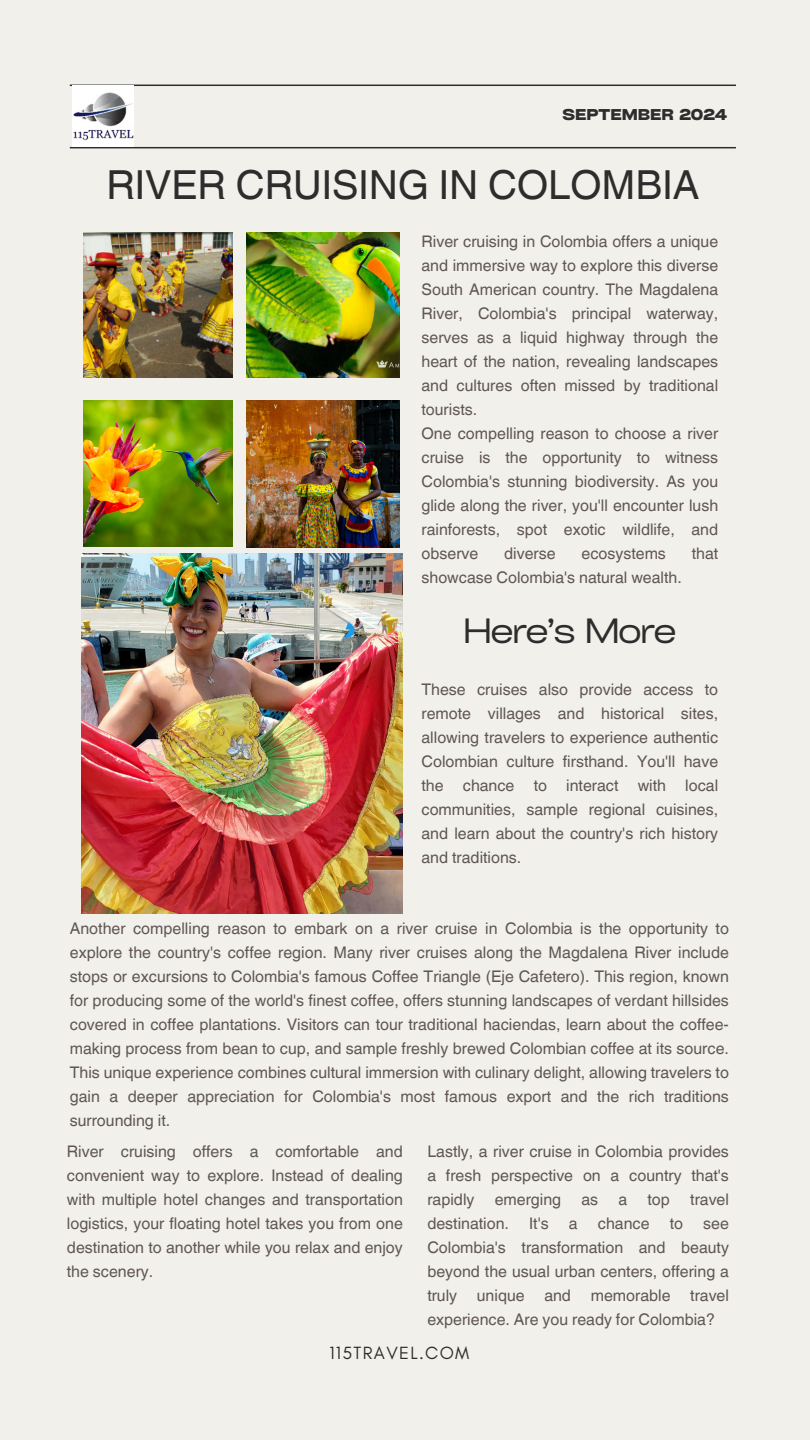
<style>
.page{position:relative;width:810px;height:1440px;background:#f1f0ea}
.page>*{position:absolute;margin:0;border:0;box-sizing:border-box;transform-origin:0 0}
.t1{font:40px "Helvetica World";color:#2e2d2d}
.t2{font:expanded 33.6px "Cy Grotesk";letter-spacing:-.06em;color:#2e2d2d}
.t3{font:18px "Glacial Indifference";letter-spacing:.075em;color:#2e2d2d}
.t4{font:16px/24px "Helvetica World";color:#605654;text-align:justify}
.t5{font:700 expanded 15px "Cy Grotesk";color:#2e2d2d}
</style>
<div class="page">
<img style="left:83px;top:232px;width:149px;height:146px">
<img style="left:83px;top:401px;width:149px;height:145px">
<img style="left:247px;top:232px;width:152px;height:146px">
<img style="left:247px;top:401px;width:152px;height:146px">
<img style="left:81px;top:553px;width:322px;height:361px">
<hr style="left:70px;top:147px;width:666px;height:1px;background:#2e2d2d">
<hr style="left:70px;top:85px;width:666px;height:1px;background:#2e2d2d">
<img style="left:73px;top:85px;width:61px;height:61px">
<h4 class="t5" style="left:563px;top:105px;width:166px">SEPTEMBER 2024</h4>
<h3 class="t1" style="left:106px;top:161px;width:594px">RIVER CRUISING IN COLOMBIA</h3>
<h1 class="t4" style="left:422px;top:229px;width:298px">River cruising in Colombia offers a unique and immersive way to explore this diverse South American country. The Magdalena River, Colombia's principal waterway, serves as a liquid highway through the heart of the nation, revealing landscapes and cultures often missed by traditional tourists.</h1>
<p class="t4" style="left:422px;top:421px;width:298px">One compelling reason to choose a river cruise is the opportunity to witness Colombia's stunning biodiversity. As you glide along the river, you'll encounter lush rainforests, spot exotic wildlife, and observe</p>
<p class="t4" style="left:504px;top:541px;width:53px">diverse</p>
<p class="t4" style="left:581px;top:541px;width:86px">ecosystems</p>
<p class="t4" style="left:692px;top:541px;width:28px">that</p>
<p class="t4" style="left:422px;top:565px;width:262px">showcase Colombia's natural wealth.</p>
<h2 class="t2" style="left:463px;top:609px;width:215px">Here’s More</h2>
<p class="t4" style="left:422px;top:677px;width:298px">These cruises also provide access to remote villages and historical sites, allowing travelers to experience authentic Colombian culture firsthand. You'll have the chance to interact with local communities, sample regional cuisines, and learn about the country's rich history and traditions.</p>
<p class="t4" style="left:70px;top:917px;width:661px">Another compelling reason to embark on a river cruise in Colombia is the opportunity to explore the country's coffee region. Many river cruises along the Magdalena River include stops or excursions to Colombia's famous Coffee Triangle (Eje Cafetero). This region, known for producing some of the world's finest coffee, offers stunning landscapes of verdant hillsides covered in coffee plantations. Visitors can tour traditional haciendas, learn about the coffee&shy;making process from bean to cup, and sample freshly brewed Colombian coffee at its source.<br>This unique experience combines cultural immersion with culinary delight, allowing travelers to gain a deeper appreciation for Colombia's most famous export and the rich traditions surrounding it.</p>
<p class="t4" style="left:427px;top:1140px;width:303px">Lastly, a river cruise in Colombia provides a fresh perspective on a country that's rapidly</p>
<p class="t4" style="left:67px;top:1140px;width:337px">River cruising offers a comfortable and convenient way to explore. Instead of dealing with multiple hotel changes and transportation logistics, your floating hotel takes you from one destination to another while you relax and enjoy the scenery.</p>
<p class="t4" style="left:495px;top:1188px;width:68px">emerging</p>
<p class="t4" style="left:581px;top:1188px;width:18px">as</p>
<p class="t4" style="left:619px;top:1188px;width:10px">a</p>
<p class="t4" style="left:648px;top:1188px;width:24px">top</p>
<p class="t4" style="left:690px;top:1188px;width:40px">travel</p>
<p class="t4" style="left:427px;top:1212px;width:83px">destination.</p>
<p class="t4" style="left:529px;top:1212px;width:21px">It's</p>
<p class="t4" style="left:569px;top:1212px;width:10px">a</p>
<p class="t4" style="left:598px;top:1212px;width:53px">chance</p>
<p class="t4" style="left:670px;top:1212px;width:15px">to</p>
<p class="t4" style="left:427px;top:1212px;width:303px;text-indent:276px">see Colombia's transformation and beauty beyond the usual urban centers, offering a truly unique and memorable travel experience. Are you ready for Colombia?</p>
<p class="t3" style="left:329px;top:1342px;width:141px">115TRAVEL.COM</p>
</div>
